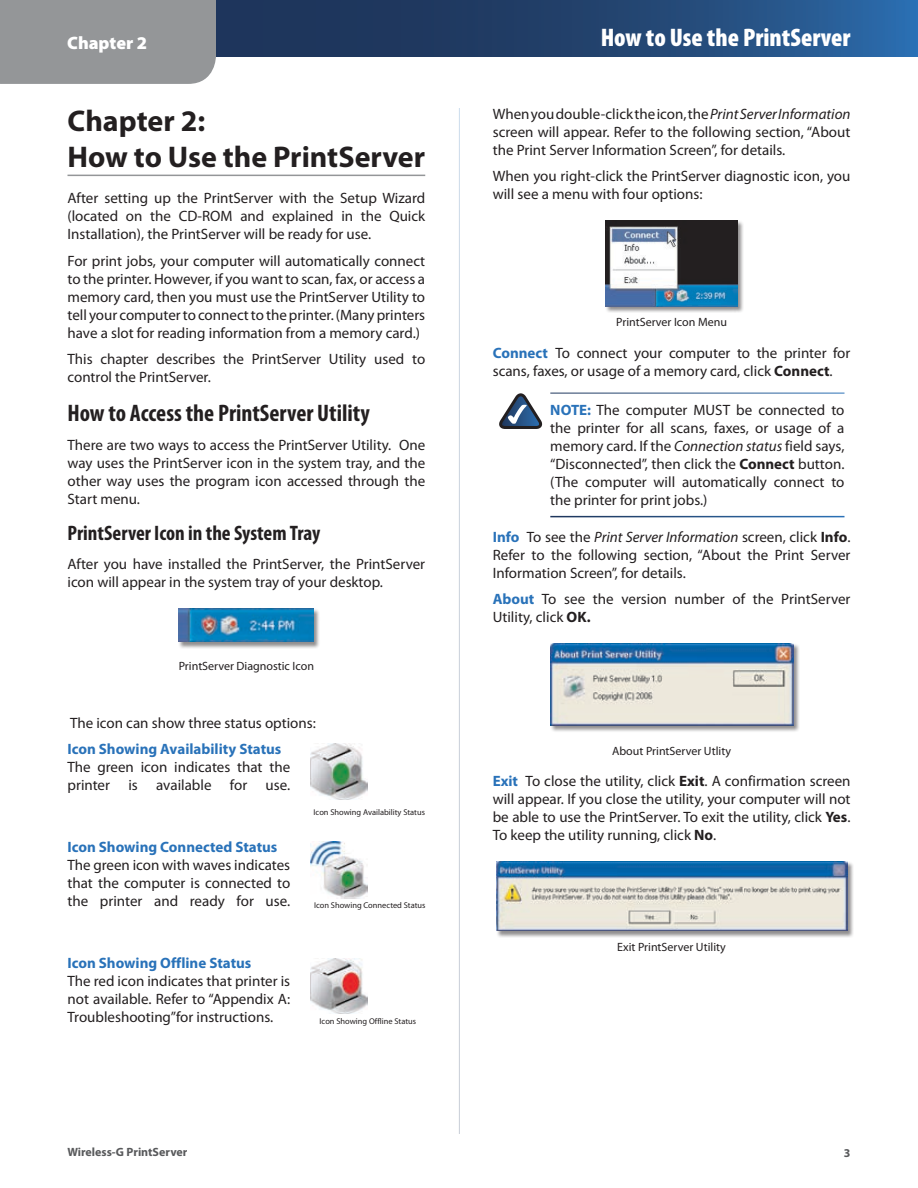
<style>
.page{position:relative;width:918px;height:1188px;background:#fff}
.page>*{position:absolute;margin:0;border:0;box-sizing:border-box;transform-origin:0 0}
.t1{font:700 30px/36px "Myriad Pro";color:#231f20}
.t2{font:900 condensed 25.5px "Myriad Pro";color:#fff}
.t3{font:700 condensed 24px "Myriad Pro";color:#231f20}
.t4{font:700 condensed 21px "Myriad Pro";color:#231f20}
.t5{font:900 18px "Myriad Pro";color:#fff}
.t6{font:15px/18px "Myriad Pro";color:#231f20;text-align:justify}
.t7{font:700 15px "Myriad Pro";color:#2972b9}
.t8{font:12px "Myriad Pro";color:#231f20}
.t9{font:700 12px "Myriad Pro";color:#58595b}
.t10{font:8.4px "Myriad Pro";color:#231f20}
.s1{font-style:italic}
.s2{font-weight:700;color:#2972b9}
.s3{font-weight:700}
</style>
<div class="page">
<div style="left:0;top:0;width:216px;height:84px;background:#949698"></div>
<svg style="left:219px;top:3px;width:696px;height:51px;background:#224573"></svg>
<hr style="left:68px;top:175px;width:357px;height:1px;background:#949698">
<div style="left:179px;top:608px;width:142px;height:41px;background:#231f20;opacity:.5"></div>
<img style="left:179px;top:608px;width:135px;height:34px">
<img style="left:310px;top:744px;width:57px;height:56px">
<img style="left:310px;top:842px;width:57px;height:56px">
<img style="left:310px;top:958px;width:57px;height:56px">
<div style="left:606px;top:220px;width:138px;height:93px;background:#231f20;opacity:.5"></div>
<img style="left:606px;top:221px;width:132px;height:85px">
<svg style="left:499px;top:393px;width:43px;height:36px"></svg>
<div style="left:550px;top:643px;width:250px;height:89px;background:#231f20;opacity:.5"></div>
<img style="left:550px;top:643px;width:243px;height:82px">
<div style="left:496px;top:861px;width:358px;height:77px;background:#231f20;opacity:.5"></div>
<img style="left:496px;top:861px;width:351px;height:70px">
<p class="t5" style="left:67px;top:30px;width:82px">Chapter 2</p>
<h2 class="t2" style="left:601px;top:21px;width:251px">How to Use the PrintServer</h2>
<h1 class="t1" style="left:68px;top:103px;width:359px">Chapter 2:<br>How to Use the PrintServer</h1>
<p class="t6" style="left:68px;top:190px;width:359px">After setting up the PrintServer with the Setup Wizard (located on the CD-ROM and explained in the Quick Installation), the PrintServer will be ready for use.</p>
<p class="t6" style="left:68px;top:252px;width:359px">For print jobs, your computer will automatically connect to the printer. However, if you want to scan, fax, or access a memory card, then you must use the PrintServer Utility to tell your computer to connect to the printer. (Many printers have a slot for reading information from a memory card.)</p>
<p class="t6" style="left:68px;top:350px;width:359px">This chapter describes the PrintServer Utility used to control the PrintServer.</p>
<h3 class="t3" style="left:68px;top:398px;width:304px">How to Access the PrintServer Utility</h3>
<p class="t6" style="left:68px;top:436px;width:359px">There are two ways to access the PrintServer Utility. One way uses the PrintServer icon in the system tray, and the other way uses the program icon accessed through the Start menu.</p>
<h3 class="t4" style="left:68px;top:520px;width:254px">PrintServer Icon in the System Tray</h3>
<p class="t6" style="left:68px;top:555px;width:359px">After you have installed the PrintServer, the PrintServer icon will appear in the system tray of your desktop.</p>
<p class="t8" style="left:179px;top:660px;width:137px">PrintServer Diagnostic Icon</p>
<p class="t6" style="left:70px;top:714px;width:247px">The icon can show three status options:</p>
<p class="t7" style="left:68px;top:741px;width:215px">Icon Showing Availability Status</p>
<p class="t6" style="left:68px;top:758px;width:224px">The green icon indicates that the printer is available for use.</p>
<p class="t7" style="left:68px;top:839px;width:211px">Icon Showing Connected Status</p>
<p class="t6" style="left:68px;top:856px;width:224px">The green icon with waves indicates that the computer is connected to the printer and ready for use.</p>
<p class="t7" style="left:68px;top:955px;width:185px">Icon Showing Offline Status</p>
<p class="t6" style="left:68px;top:972px;width:224px">The red icon indicates that printer is not available. Refer to “Appendix A:<br>Troubleshooting”for instructions.</p>
<p class="t10" style="left:314px;top:807px;width:113px">Icon Showing Availability Status</p>
<p class="t10" style="left:314px;top:901px;width:113px">Icon Showing Connected Status</p>
<p class="t10" style="left:320px;top:1016px;width:98px">Icon Showing Offline Status</p>
<p class="t6" style="left:493px;top:106px;width:359px">When you double-click the icon, the <span class="s1">Print Server Information </span>screen will appear. Refer to the following section, “About the Print Server Information Screen”, for details.</p>
<p class="t6" style="left:493px;top:168px;width:359px">When you right-click the PrintServer diagnostic icon, you will see a menu with four options:</p>
<p class="t8" style="left:616px;top:316px;width:112px">PrintServer Icon Menu</p>
<p class="t6" style="left:493px;top:344px;width:359px"><span class="s2">Connect</span> To connect your computer to the printer for scans, faxes, or usage of a memory card, click <span class="s3">Connect</span>.</p>
<p class="t6" style="left:550px;top:401px;width:296px"><span class="s2">NOTE:</span> The computer MUST be connected to the printer for all scans, faxes, or usage of a memory card. If the <span class="s1">Connection status</span> field says, “Disconnected”, then click the <span class="s3">Connect</span> button. (The computer will automatically connect to the printer for print jobs.)</p>
<p class="t6" style="left:493px;top:528px;width:359px"><span class="s2">Info</span> To see the <span class="s1">Print Server Information</span> screen, click <span class="s3">Info</span>.<br>Refer to the following section, “About the Print Server Information Screen”, for details.</p>
<p class="t6" style="left:493px;top:590px;width:359px"><span class="s2">About</span> To see the version number of the PrintServer<br>Utility, click <span class="s3">OK.</span></p>
<p class="t8" style="left:612px;top:744px;width:120px">About PrintServer Utlity</p>
<p class="t6" style="left:493px;top:772px;width:359px"><span class="s2">Exit</span> To close the utility, click <span class="s3">Exit</span>. A confirmation screen will appear. If you close the utility, your computer will not be able to use the PrintServer. To exit the utility, click <span class="s3">Yes</span>.<br>To keep the utility running, click <span class="s3">No</span>.</p>
<p class="t8" style="left:617px;top:940px;width:110px">Exit PrintServer Utility</p>
<p class="t9" style="left:68px;top:1145px;width:121px">Wireless-G PrintServer</p>
<p class="t9" style="left:844px;top:1147px;width:8px">3</p>
</div>
